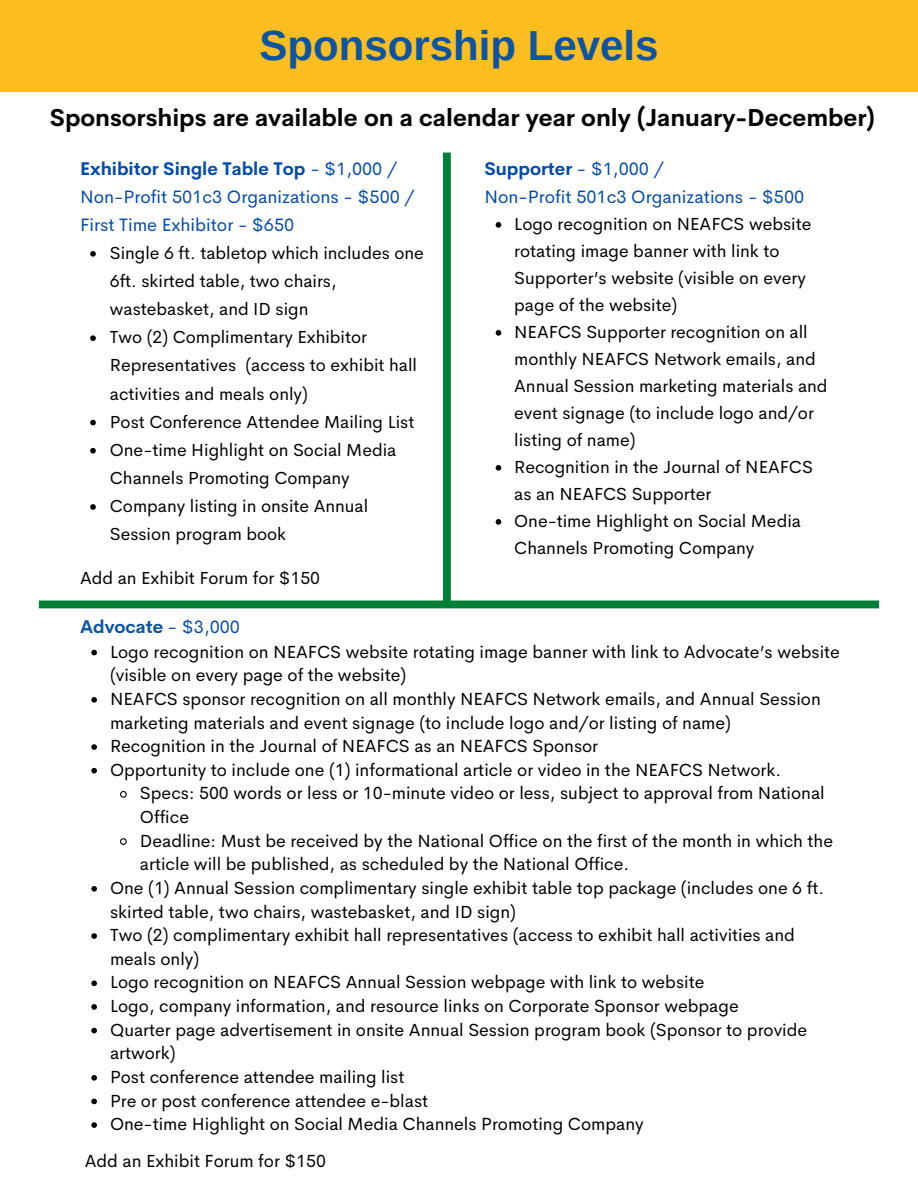
<style>
.page{position:relative;width:918px;height:1188px;background:#fff}
.page>*{position:absolute;margin:0;border:0;box-sizing:border-box;transform-origin:0 0}
.t1{font:700 42px "Arimo";color:#0c55a3}
.t2{font:700 24px "Cerebri Sans";color:#000}
.t3{font:18px/28.2px "Cerebri Sans";color:#004aad}
.t4{font:700 18px "Cerebri Sans";color:#004aad}
.t5{font:700 18px "Cerebri Sans";color:#0c55a3}
.t6{font:17.55px/27px "Cerebri Sans";color:#000}
.s1{font-weight:400}
.s2{font-weight:400;color:#004aad}
</style>
<div class="page">
<div style="left:39px;top:601px;width:840px;height:7px;background:#008037"></div>
<div style="left:443px;top:153px;width:8px;height:451px;background:#008037"></div>
<div style="left:0;top:0;width:918px;height:92px;background:#fbbd1f"></div>
<svg style="left:90px;top:251px;width:6px;height:6px"></svg>
<svg style="left:90px;top:335px;width:6px;height:6px"></svg>
<svg style="left:90px;top:420px;width:6px;height:5px"></svg>
<svg style="left:90px;top:448px;width:6px;height:6px"></svg>
<svg style="left:90px;top:504px;width:6px;height:6px"></svg>
<svg style="left:496px;top:222px;width:5px;height:6px"></svg>
<svg style="left:496px;top:330px;width:5px;height:6px"></svg>
<svg style="left:496px;top:465px;width:5px;height:6px"></svg>
<svg style="left:496px;top:519px;width:5px;height:6px"></svg>
<svg style="left:91px;top:650px;width:6px;height:5px"></svg>
<svg style="left:91px;top:697px;width:6px;height:6px"></svg>
<svg style="left:91px;top:744px;width:6px;height:6px"></svg>
<svg style="left:91px;top:768px;width:6px;height:6px"></svg>
<svg style="left:120px;top:790px;width:7px;height:8px"></svg>
<svg style="left:120px;top:838px;width:7px;height:7px"></svg>
<svg style="left:91px;top:886px;width:6px;height:6px"></svg>
<svg style="left:91px;top:933px;width:6px;height:6px"></svg>
<svg style="left:91px;top:981px;width:6px;height:5px"></svg>
<svg style="left:91px;top:1004px;width:6px;height:6px"></svg>
<svg style="left:91px;top:1028px;width:6px;height:5px"></svg>
<svg style="left:91px;top:1075px;width:6px;height:6px"></svg>
<svg style="left:91px;top:1099px;width:6px;height:5px"></svg>
<svg style="left:91px;top:1122px;width:6px;height:6px"></svg>
<p class="t1" style="left:259px;top:22px;width:401px">Sponsorship Levels</p>
<p class="t2" style="left:50px;top:102px;width:826px">Sponsorships are available on a calendar year only (January-December)</p>
<p class="t4" style="left:80px;top:157px;width:319px">Exhibitor Single Table Top <span class="s1">- $1,000 /</span></p>
<p class="t3" style="left:80px;top:182px;width:336px">Non-Profit 501c3 Organizations - $500 /<br>First Time Exhibitor - $650</p>
<p class="t6" style="left:110px;top:239px;width:316px;line-height:28.2px">Single 6 ft. tabletop which includes one<br>6ft. skirted table, two chairs, wastebasket, and ID sign</p>
<p class="t6" style="left:110px;top:323px;width:309px;line-height:28.2px">Two (2) Complimentary Exhibitor<br>Representatives (access to exhibit hall activities and meals only)</p>
<p class="t6" style="left:110px;top:408px;width:306px">Post Conference Attendee Mailing List</p>
<p class="t6" style="left:110px;top:436px;width:288px;line-height:28.2px">One-time Highlight on Social Media<br>Channels Promoting Company</p>
<p class="t6" style="left:110px;top:492px;width:260px;line-height:28.2px">Company listing in onsite Annual<br>Session program book</p>
<p class="t6" style="left:80px;top:564px;width:242px">Add an Exhibit Forum for $150</p>
<p class="t5" style="left:80px;top:615px;width:161px">Advocate <span class="s2">- $3,000</span></p>
<p class="t4" style="left:484px;top:157px;width:181px">Supporter <span class="s1">- $1,000 /</span></p>
<p class="t3" style="left:484px;top:183px;width:321px">Non-Profit 501c3 Organizations - $500</p>
<p class="t6" style="left:514px;top:210px;width:299px">Logo recognition on NEAFCS website rotating image banner with link to<br>Supporter’s website (visible on every page of the website)</p>
<p class="t6" style="left:514px;top:318px;width:315px">NEAFCS Supporter recognition on all monthly NEAFCS Network emails, and Annual Session marketing materials and event signage (to include logo and/or listing of name)</p>
<p class="t6" style="left:514px;top:453px;width:300px">Recognition in the Journal of NEAFCS as an NEAFCS Supporter</p>
<p class="t6" style="left:514px;top:507px;width:288px">One-time Highlight on Social Media<br>Channels Promoting Company</p>
<p class="t6" style="left:110px;top:640px;width:731px;line-height:23.7px">Logo recognition on NEAFCS website rotating image banner with link to Advocate’s website (visible on every page of the website)</p>
<p class="t6" style="left:110px;top:687px;width:712px;line-height:23.7px">NEAFCS sponsor recognition on all monthly NEAFCS Network emails, and Annual Session marketing materials and event signage (to include logo and/or listing of name)</p>
<p class="t6" style="left:110px;top:732px;width:490px">Recognition in the Journal of NEAFCS as an NEAFCS Sponsor</p>
<p class="t6" style="left:110px;top:756px;width:673px">Opportunity to include one (1) informational article or video in the NEAFCS Network.</p>
<p class="t6" style="left:140px;top:781px;width:686px;line-height:23.7px">Specs: 500 words or less or 10-minute video or less, subject to approval from National<br>Office</p>
<p class="t6" style="left:140px;top:829px;width:695px;line-height:23.7px">Deadline: Must be received by the National Office on the first of the month in which the article will be published, as scheduled by the National Office.</p>
<p class="t6" style="left:110px;top:876px;width:716px;line-height:23.7px">One (1) Annual Session complimentary single exhibit table top package (includes one 6 ft. skirted table, two chairs, wastebasket, and ID sign)</p>
<p class="t6" style="left:110px;top:923px;width:686px;line-height:23.7px">Two (2) complimentary exhibit hall representatives (access to exhibit hall activities and meals only)</p>
<p class="t6" style="left:110px;top:969px;width:596px">Logo recognition on NEAFCS Annual Session webpage with link to website</p>
<p class="t6" style="left:110px;top:992px;width:630px">Logo, company information, and resource links on Corporate Sponsor webpage</p>
<p class="t6" style="left:110px;top:1018px;width:699px;line-height:23.7px">Quarter page advertisement in onsite Annual Session program book (Sponsor to provide artwork)</p>
<p class="t6" style="left:110px;top:1063px;width:296px">Post conference attendee mailing list</p>
<p class="t6" style="left:110px;top:1087px;width:320px">Pre or post conference attendee e-blast</p>
<p class="t6" style="left:110px;top:1110px;width:535px">One-time Highlight on Social Media Channels Promoting Company</p>
<p class="t6" style="left:85px;top:1148px;width:243px">Add an Exhibit Forum for $150</p>
</div>
